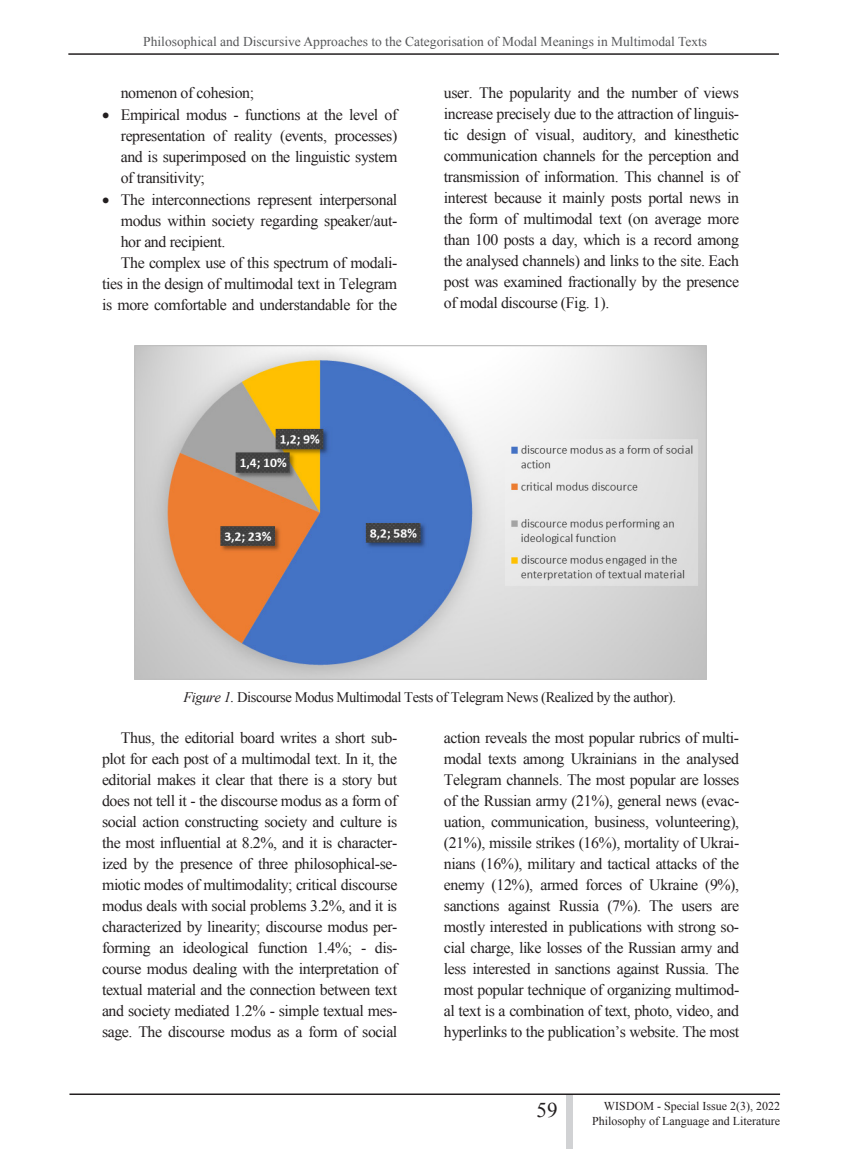
<style>
.page{position:relative;width:851px;height:1149px;background:#fff}
.page>*{position:absolute;margin:0;border:0;box-sizing:border-box;transform-origin:0 0}
.t1{font:21px "Times New Roman";color:#231f20}
.t2{font:15.9px/21px "Times New Roman";letter-spacing:-.025em;color:#231f20;text-align:justify}
.t3{font:15.9px "Times New Roman";letter-spacing:-.025em;color:#231f20}
.t4{font:14.55px "Times New Roman";letter-spacing:-.03em;color:#231f20}
.t5{font:13.5px "Times New Roman";color:#57585a}
.t6{font:12px/14.4px "Times New Roman";color:#231f20;text-align:right}
.s1{font-style:italic}
</style>
<div class="page">
<hr style="left:68px;top:53px;width:710px;height:2px;background:#231f20">
<div style="left:566px;top:1094px;width:6px;height:54px;background:#d1d2d4"></div>
<hr style="left:69px;top:1093px;width:711px;height:1px;background:#231f20">
<img style="left:135px;top:345px;width:571px;height:334px">
<svg style="left:726px;top:1093px;width:12px;height:2px"></svg>
<p class="t5" style="left:143px;top:34px;width:565px">Philosophical and Discursive Approaches to the Categorisation of Modal Meanings in Multimodal Texts</p>
<p class="t2" style="left:121px;top:82px;width:135px">nomenon of cohesion;</p>
<p class="t2" style="left:121px;top:105px;width:278px">Empirical modus - functions at the level of</p>
<p class="t2" style="left:121px;top:125px;width:278px">representation of reality (events, processes)</p>
<p class="t2" style="left:121px;top:146px;width:278px">and is superimposed on the linguistic system</p>
<p class="t2" style="left:121px;top:167px;width:86px">of transitivity;</p>
<p class="t2" style="left:121px;top:189px;width:278px">The interconnections represent interpersonal</p>
<p class="t2" style="left:121px;top:210px;width:278px">modus within society regarding speaker/aut-</p>
<p class="t2" style="left:121px;top:231px;width:106px">hor and recipient.</p>
<p class="t2" style="left:121px;top:252px;width:278px">The complex use of this spectrum of modali-</p>
<p class="t2" style="left:102px;top:273px;width:296px">ties in the design of multimodal text in Telegram</p>
<p class="t2" style="left:102px;top:294px;width:296px">is more comfortable and understandable for the</p>
<p class="t2" style="left:444px;top:82px;width:297px">user. The popularity and the number of views increase precisely due to the attraction of linguis&shy;tic design of visual, auditory, and kinesthetic communication channels for the perception and transmission of information. This channel is of interest because it mainly posts portal news in the form of multimodal text (on average more than 100 posts a day, which is a record among the analysed channels) and links to the site. Each post was examined fractionally by the presence of modal discourse (Fig. 1).</p>
<p class="t4" style="left:183px;top:688px;width:494px"><span class="s1">Figure 1.</span> Discourse Modus Multimodal Tests of Telegram News (Realized by the author).</p>
<p class="t2" style="left:102px;top:727px;width:297px;text-indent:19px">Thus, the editorial board writes a short sub&shy;plot for each post of a multimodal text. In it, the editorial makes it clear that there is a story but does not tell it - the discourse modus as a form of social action constructing society and culture is the most influential at 8.2%, and it is character&shy;ized by the presence of three philosophical-se&shy;miotic modes of multimodality; critical discourse modus deals with social problems 3.2%, and it is characterized by linearity; discourse modus per&shy;forming an ideological function 1.4%; - dis&shy;course modus dealing with the interpretation of textual material and the connection between text and society mediated 1.2% - simple textual mes&shy;sage. The discourse modus as a form of social</p>
<p class="t2" style="left:444px;top:727px;width:297px">action reveals the most popular rubrics of multi&shy;modal texts among Ukrainians in the analysed Telegram channels. The most popular are losses of the Russian army (21%), general news (evac&shy;uation, communication, business, volunteering), (21%), missile strikes (16%), mortality of Ukrai&shy;nians (16%), military and tactical attacks of the enemy (12%), armed forces of Ukraine (9%), sanctions against Russia (7%). The users are mostly interested in publications with strong so&shy;cial charge, like losses of the Russian army and less interested in sanctions against Russia. The most popular technique of organizing multimod&shy;al text is a combination of text, photo, video, and</p>
<p class="t3" style="left:444px;top:1022px;width:297px">hyperlinks to the publication‟s website. The most</p>
<h1 class="t1" style="left:536px;top:1097px;width:22px">59</h1>
<p class="t6" style="left:592px;top:1098px;width:189px">WISDOM - Special Issue 2(3), 2022<br>Philosophy of Language and Literature</p>
</div>
